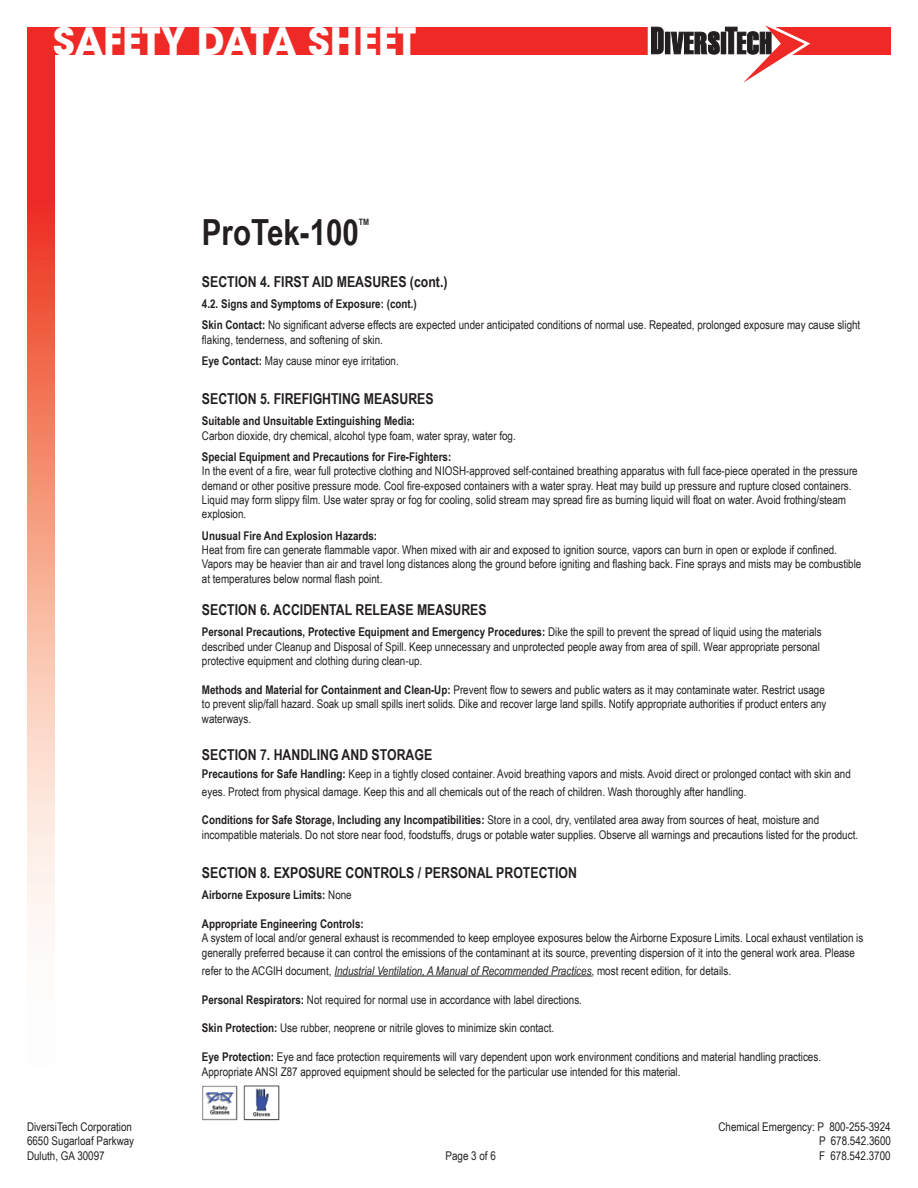
<style>
.page{position:relative;width:918px;height:1188px;background:#fff}
.page>*{position:absolute;margin:0;border:0;box-sizing:border-box;transform-origin:0 0}
.t1{font:700 37.5px "ITC Avant Garde Std";color:#fff}
.Main_Title{font:700 36px "Arial Narrow";color:#231f20}
.Section_Title{font:700 15px "Arial Narrow";color:#231f20}
.Body{font:700 15px "Arial Narrow";color:#231f20}
.Section_Title-2{font:12px/14.4px "Arial Narrow";color:#231f20}
.Body-2{font:12px/14.4px "Arial Narrow";color:#231f20}
.Section_Title-3{font:700 12px "Arial Narrow";color:#231f20}
.Main_Title-2{font:700 8.7px "Arial Narrow";color:#231f20}
.s1{font-weight:700}
.s2{font-weight:400}
.s3{font-style:italic}
</style>
<div class="page">
<div style="left:27px;top:27px;width:864px;height:27px;background:#ee2926"></div>
<img style="left:27px;top:54px;width:27px;height:873px">
<svg style="left:648px;top:25px;width:162px;height:58px"></svg>
<hr style="left:334px;top:976px;width:258px;height:1px;background:#231f20">
<img style="left:243px;top:1085px;width:37px;height:36px">
<img style="left:202px;top:1085px;width:36px;height:36px">
<h1 class="t1" style="left:53px;top:16px;width:365px">SAFETY DATA SHEET</h1>
<p class="Main_Title" style="left:202px;top:205px;width:158px">ProTek-100</p>
<p class="Main_Title-2" style="left:359px;top:215px;width:12px">TM</p>
<p class="Section_Title" style="left:202px;top:271px;width:247px">SECTION 4. FIRST AID MEASURES (cont.)</p>
<p class="Section_Title-3" style="left:202px;top:295px;width:216px">4.2. Signs and Symptoms of Exposure: (cont.)</p>
<p class="Section_Title-2" style="left:202px;top:318px;width:660px"><span class="s1">Skin Contact:</span> No significant adverse effects are expected under anticipated conditions of normal use. Repeated, prolonged exposure may cause slight flaking, tenderness, and softening of skin.</p>
<p class="Section_Title-2" style="left:202px;top:353px;width:198px"><span class="s1">Eye Contact:</span> May cause minor eye irritation.</p>
<p class="Section_Title" style="left:202px;top:388px;width:233px">SECTION 5. FIREFIGHTING MEASURES</p>
<p class="Section_Title-2" style="left:202px;top:413px;width:315px"><span class="s1">Suitable and Unsuitable Extinguishing Media:<br></span>Carbon dioxide, dry chemical, alcohol type foam, water spray, water fog.</p>
<p class="Section_Title-2" style="left:202px;top:449px;width:657px"><span class="s1">Special Equipment and Precautions for Fire-Fighters:<br></span>In the event of a fire, wear full protective clothing and NIOSH-approved self-contained breathing apparatus with full face-piece operated in the pressure demand or other positive pressure mode. Cool fire-exposed containers with a water spray. Heat may build up pressure and rupture closed containers.<br>Liquid may form slippy film. Use water spray or fog for cooling, solid stream may spread fire as burning liquid will float on water. Avoid frothing/steam explosion.</p>
<p class="Section_Title-2" style="left:202px;top:528px;width:661px"><span class="s1">Unusual Fire And Explosion Hazards:<br></span>Heat from fire can generate flammable vapor. When mixed with air and exposed to ignition source, vapors can burn in open or explode if confined.<br>Vapors may be heavier than air and travel long distances along the ground before igniting and flashing back. Fine sprays and mists may be combustible at temperatures below normal flash point.</p>
<p class="Section_Title" style="left:202px;top:599px;width:286px">SECTION 6. ACCIDENTAL RELEASE MEASURES</p>
<p class="Body-2" style="left:202px;top:624px;width:621px"><span class="s1">Personal Precautions, Protective Equipment and Emergency Procedures:</span> Dike the spill to prevent the spread of liquid using the materials described under Cleanup and Disposal of Spill. Keep unnecessary and unprotected people away from area of spill. Wear appropriate personal protective equipment and clothing during clean-up.</p>
<p class="Body-2" style="left:202px;top:682px;width:626px"><span class="s1">Methods and Material for Containment and Clean-Up:</span> Prevent flow to sewers and public waters as it may contaminate water. Restrict usage to prevent slip/fall hazard. Soak up small spills inert solids. Dike and recover large land spills. Notify appropriate authorities if product enters any waterways.</p>
<p class="Body" style="left:202px;top:743px;width:232px">SECTION 7. HANDLING AND STORAGE</p>
<p class="Body-2" style="left:202px;top:764px;width:650px;line-height:18px"><span class="s1">Precautions for Safe Handling:</span> Keep in a tightly closed container. Avoid breathing vapors and mists. Avoid direct or prolonged contact with skin and eyes. Protect from physical damage. Keep this and all chemicals out of the reach of children. Wash thoroughly after handling.</p>
<p class="Section_Title-2" style="left:202px;top:813px;width:658px"><span class="s1">Conditions for Safe Storage, Including any Incompatibilities:</span> Store in a cool, dry, ventilated area away from sources of heat, moisture and incompatible materials. Do not store near food, foodstuffs, drugs or potable water supplies. Observe all warnings and precautions listed for the product.</p>
<p class="Section_Title" style="left:202px;top:861px;width:376px">SECTION 8. EXPOSURE CONTROLS / PERSONAL PROTECTION</p>
<p class="Section_Title-3" style="left:202px;top:886px;width:151px">Airborne Exposure Limits: <span class="s2">None</span></p>
<p class="Section_Title-3" style="left:202px;top:915px;width:163px">Appropriate Engineering Controls:</p>
<p class="Section_Title-2" style="left:202px;top:930px;width:663px">A system of local and/or general exhaust is recommended to keep employee exposures below the Airborne Exposure Limits. Local exhaust ventilation is generally preferred because it can control the emissions of the contaminant at its source, preventing dispersion of it into the general work area. Please</p>
<p class="Section_Title-2" style="left:202px;top:963px;width:531px">refer to the ACGIH document, <span class="s3">Industrial Ventilation, A Manual of Recommended Practices</span>, most recent edition, for details.</p>
<p class="Section_Title-2" style="left:202px;top:992px;width:382px"><span class="s1">Personal Respirators:</span> Not required for normal use in accordance with label directions.</p>
<p class="Section_Title-2" style="left:202px;top:1020px;width:354px"><span class="s1">Skin Protection:</span> Use rubber, neoprene or nitrile gloves to minimize skin contact.</p>
<p class="Section_Title-2" style="left:202px;top:1049px;width:621px"><span class="s1">Eye Protection:</span> Eye and face protection requirements will vary dependent upon work environment conditions and material handling practices.<br>Appropriate ANSI Z87 approved equipment should be selected for the particular use intended for this material.</p>
<p class="Section_Title-2" style="left:27px;top:1119px;width:106px">DiversiTech Corporation</p>
<p class="Section_Title-2" style="left:719px;top:1119px;width:174px">Chemical Emergency: P 800-255-3924</p>
<p class="Section_Title-2" style="left:27px;top:1134px;width:109px">6650 Sugarloaf Parkway</p>
<p class="Section_Title-2" style="left:819px;top:1134px;width:73px">P 678.542.3600</p>
<p class="Section_Title-2" style="left:27px;top:1148px;width:79px">Duluth, GA 30097</p>
<p class="Section_Title-2" style="left:446px;top:1148px;width:52px">Page 3 of 6</p>
<p class="Section_Title-2" style="left:819px;top:1148px;width:73px">F 678.542.3700</p>
</div>
